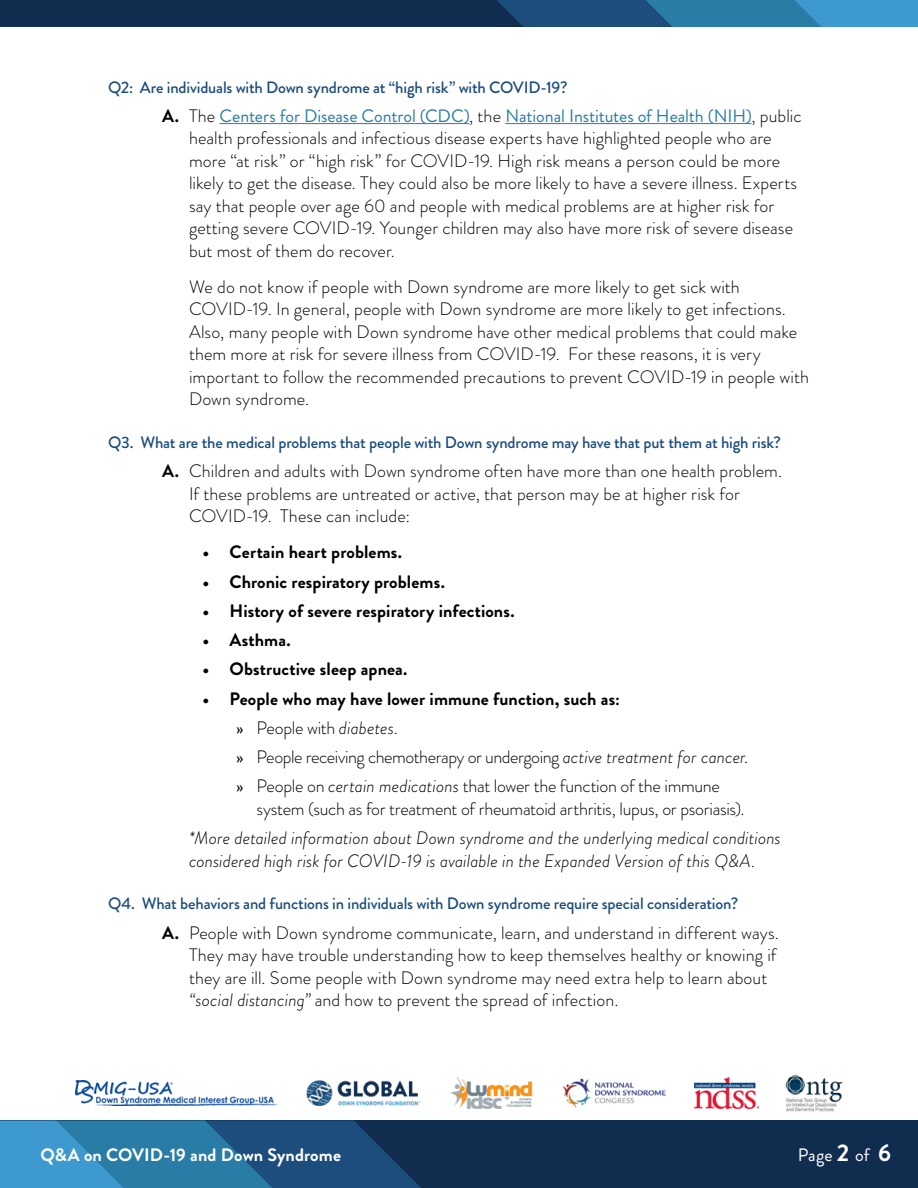
<style>
.page{position:relative;width:918px;height:1188px;background:#fff}
.page>*{position:absolute;margin:0;border:0;box-sizing:border-box;transform-origin:0 0}
.t1{font:300 18px/22.5px "Brandon Grotesque";letter-spacing:.005em;color:#000}
.t2{font:300 18px/29.2px "Brandon Grotesque";letter-spacing:-.02em;color:#000}
.t3{font:italic 300 18px/22.5px "Brandon Grotesque";letter-spacing:.005em;color:#000}
.t4{font:700 18px "Brandon Grotesque";letter-spacing:.005em;color:#000}
.t5{font:300 18px "Brandon Grotesque";letter-spacing:-.015em;color:#000}
.t6{font:700 18px "Brandon Grotesque";letter-spacing:.005em;color:#fff}
.t7{font:18px "Brandon Grotesque";color:#fff}
.t8{font:500 16.5px "Brandon Grotesque";letter-spacing:-.01em;color:#1c4d7c}
.s1{font-weight:700}
.s2{font-weight:400;color:#297ca5}
.s3{font-weight:400}
.s4{font-style:italic}
.s5{font-weight:700;font-size:24px}
</style>
<div class="page">
<div style="left:0;top:1120px;width:918px;height:68px;background:#102d50"></div>
<div style="left:0;top:0;width:918px;height:27px;background:#102d50"></div>
<svg style="left:0;top:1120px;width:421px;height:68px;background:#266b97"></svg>
<svg style="left:497px;top:0;width:421px;height:27px;background:#29709e"></svg>
<img style="left:75px;top:1080px;width:201px;height:26px">
<img style="left:306px;top:1080px;width:115px;height:27px">
<img style="left:562px;top:1078px;width:104px;height:30px">
<img style="left:694px;top:1078px;width:64px;height:30px">
<img style="left:785px;top:1075px;width:58px;height:36px">
<img style="left:451px;top:1077px;width:83px;height:32px">
<hr style="left:220px;top:123px;width:249px;height:1px;background:#297ca5">
<hr style="left:505px;top:123px;width:246px;height:1px;background:#297ca5">
<p class="t8" style="left:108px;top:75px;width:461px">Q2: Are individuals with Down syndrome at “high risk” with COVID-19?</p>
<p class="t1" style="left:189px;top:104px;width:614px;text-indent:-27px"><span class="s1">A.</span> The <span class="s2">Centers for Disease Control (CDC)</span>, the <span class="s2">National Institutes of Health (NIH)</span>, public health professionals and infectious disease experts have highlighted people who are more “at risk” or “high risk” for COVID-19. High risk means a person could be more likely to get the disease. They could also be more likely to have a severe illness. Experts say that people over age 60 and people with medical problems are at higher risk for getting severe COVID-19. Younger children may also have more risk of severe disease but most of them do recover.</p>
<p class="t1" style="left:189px;top:275px;width:621px">We do not know if people with Down syndrome are more likely to get sick with COVID-19. In general, people with Down syndrome are more likely to get infections.<br>Also, many people with Down syndrome have other medical problems that could make them more at risk for severe illness from COVID-19. For these reasons, it is very important to follow the recommended precautions to prevent COVID-19 in people with Down syndrome.</p>
<p class="t8" style="left:108px;top:431px;width:674px">Q3. What are the medical problems that people with Down syndrome may have that put them at high risk?</p>
<p class="t1" style="left:189px;top:460px;width:595px;text-indent:-27px"><span class="s1">A.</span> Children and adults with Down syndrome often have more than one health problem.<br>If these problems are untreated or active, that person may be at higher risk for<br>COVID-19. These can include:</p>
<p class="t4" style="left:202px;top:540px;width:201px">• Certain heart problems.</p>
<p class="t4" style="left:202px;top:569px;width:244px">• Chronic respiratory problems.</p>
<p class="t4" style="left:202px;top:598px;width:314px">• History of severe respiratory infections.</p>
<p class="t4" style="left:202px;top:627px;width:90px">• Asthma.</p>
<p class="t4" style="left:202px;top:657px;width:207px">• Obstructive sleep apnea.</p>
<p class="t2" style="left:236px;top:684px;width:514px;text-indent:-34px"><span class="s1">• People who may have lower immune function, such as:<br></span><span class="s3">»</span> People with <span class="s4">diabetes</span>.<br><span class="s3">»</span> People receiving chemotherapy or undergoing <span class="s4">active treatment for cancer</span>. <span class="s3">»</span> People on <span class="s4">certain medications</span> that lower the function of the immune</p>
<p class="t5" style="left:256px;top:796px;width:489px">system (such as for treatment of rheumatoid arthritis, lupus, or psoriasis).</p>
<p class="t3" style="left:189px;top:827px;width:593px">*More detailed information about Down syndrome and the underlying medical conditions considered high risk for COVID-19 is available in the Expanded Version of this Q&amp;A.</p>
<p class="t8" style="left:108px;top:892px;width:632px">Q4. What behaviors and functions in individuals with Down syndrome require special consideration?</p>
<p class="t1" style="left:189px;top:921px;width:591px;text-indent:-27px"><span class="s1">A.</span> People with Down syndrome communicate, learn, and understand in different ways.<br>They may have trouble understanding how to keep themselves healthy or knowing if they are ill. Some people with Down syndrome may need extra help to learn about <span class="s4">“social distancing”</span> and how to prevent the spread of infection.</p>
<p class="t6" style="left:40px;top:1142px;width:302px">Q&amp;A on COVID-19 and Down Syndrome</p>
<p class="t7" style="left:798px;top:1142px;width:95px">Page <span class="s5">2</span> of <span class="s5">6</span></p>
</div>
